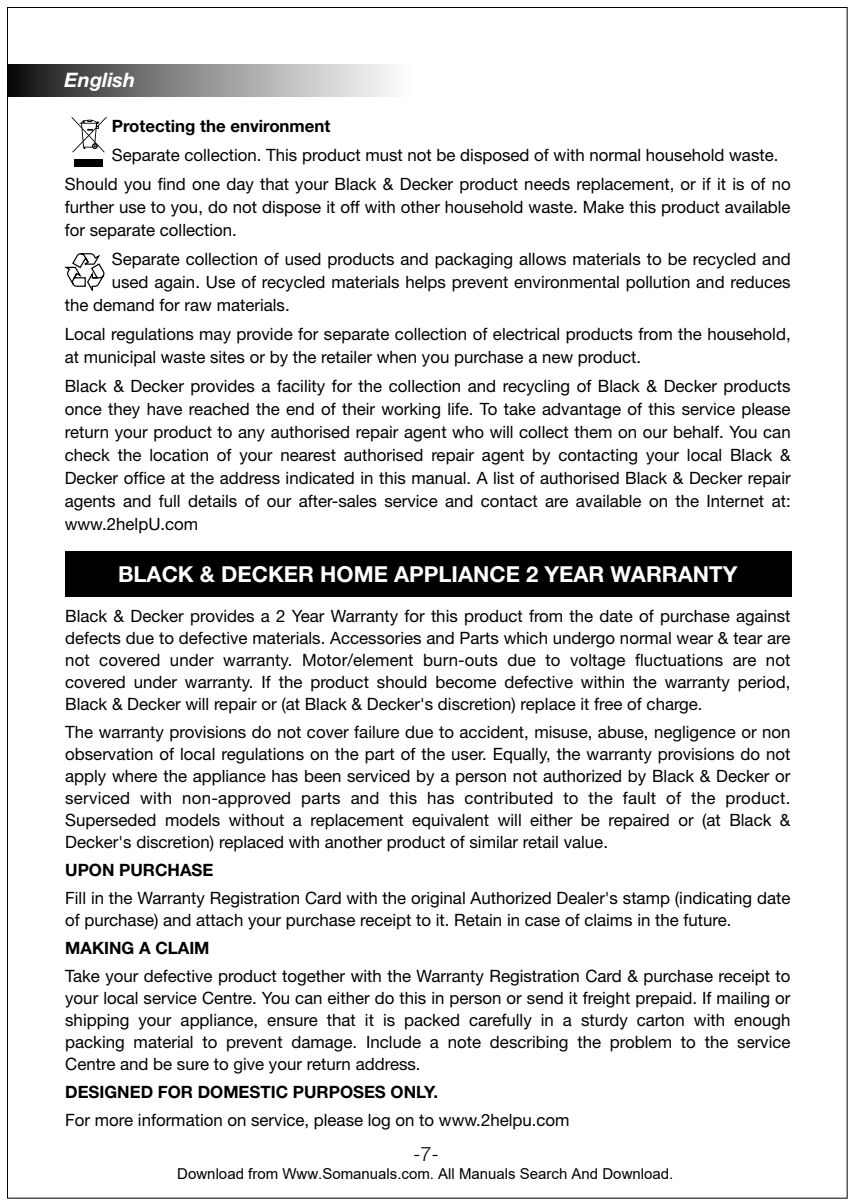
<style>
.page{position:relative;width:851px;height:1202px;background:#fff}
.page>*{position:absolute;margin:0;border:0;box-sizing:border-box;transform-origin:0 0}
.t1{font:700 22px "Helvetica Neue";color:#fff}
.t2{font:italic 700 20px "Helvetica Neue";color:#fff}
.t3{font:300 20px "Helvetica Neue";color:#000}
.t4{font:17px/22px "Helvetica Neue";color:#000;text-align:justify}
.t5{font:700 17px "Helvetica Neue";color:#000}
.t6{font:15px "Arial";color:#000}
</style>
<div class="page">
<svg style="left:9px;top:64px;width:381px;height:32px;background:#8a8a8a"></svg>
<div style="left:65px;top:551px;width:726px;height:46px;background:#000"></div>
<svg style="left:64px;top:253px;width:41px;height:38px"></svg>
<svg style="left:72px;top:117px;width:34px;height:36px"></svg>
<div style="left:75px;top:159px;width:28px;height:8px;background:#000"></div>
<p class="t2" style="left:64px;top:72px;width:72px">English</p>
<p class="t5" style="left:112px;top:120px;width:220px">Protecting the environment</p>
<p class="t4" style="left:65px;top:142px;width:727px;line-height:29px;text-indent:47px">Separate collection. This product must not be disposed of with normal household waste.<br>Should you find one day that your Black &amp; Decker product needs replacement, or if it is of no</p>
<p class="t4" style="left:65px;top:197px;width:727px;line-height:23px">further use to you, do not dispose it off with other household waste. Make this product available for separate collection.</p>
<p class="t4" style="left:112px;top:250px;width:680px">Separate collection of used products and packaging allows materials to be recycled and</p>
<p class="t4" style="left:112px;top:273px;width:680px">used again. Use of recycled materials helps prevent environmental pollution and reduces</p>
<p class="t4" style="left:65px;top:296px;width:226px">the demand for raw materials.</p>
<p class="t4" style="left:65px;top:324px;width:727px;line-height:23px">Local regulations may provide for separate collection of electrical products from the household, at municipal waste sites or by the retailer when you purchase a new product.</p>
<p class="t4" style="left:65px;top:376px;width:727px;line-height:23px">Black &amp; Decker provides a facility for the collection and recycling of Black &amp; Decker products once they have reached the end of their working life. To take advantage of this service please return your product to any authorised repair agent who will collect them on our behalf. You can check the location of your nearest authorised repair agent by contacting your local Black &amp; Decker office at the address indicated in this manual. A list of authorised Black &amp; Decker repair agents and full details of our after-sales service and contact are available on the Internet at: www.2helpU.com</p>
<p class="t1" style="left:118px;top:567px;width:620px">BLACK &amp; DECKER HOME APPLIANCE 2 YEAR WARRANTY</p>
<p class="t4" style="left:65px;top:606px;width:726px">Black &amp; Decker provides a 2 Year Warranty for this product from the date of purchase against defects due to defective materials. Accessories and Parts which undergo normal wear &amp; tear are not covered under warranty. Motor/element burn-outs due to voltage fluctuations are not covered under warranty. If the product should become defective within the warranty period, Black &amp; Decker will repair or (at Black &amp; Decker's discretion) replace it free of charge.</p>
<p class="t4" style="left:65px;top:722px;width:726px">The warranty provisions do not cover failure due to accident, misuse, abuse, negligence or non observation of local regulations on the part of the user. Equally, the warranty provisions do not apply where the appliance has been serviced by a person not authorized by Black &amp; Decker or serviced with non-approved parts and this has contributed to the fault of the product.<br>Superseded models without a replacement equivalent will either be repaired or (at Black &amp; Decker's discretion) replaced with another product of similar retail value.</p>
<p class="t5" style="left:65px;top:863px;width:150px">UPON PURCHASE</p>
<p class="t4" style="left:65px;top:888px;width:726px">Fill in the Warranty Registration Card with the original Authorized Dealer's stamp (indicating date of purchase) and attach your purchase receipt to it. Retain in case of claims in the future.</p>
<p class="t5" style="left:65px;top:941px;width:146px">MAKING A CLAIM</p>
<p class="t4" style="left:65px;top:966px;width:726px">Take your defective product together with the Warranty Registration Card &amp; purchase receipt to your local service Centre. You can either do this in person or send it freight prepaid. If mailing or shipping your appliance, ensure that it is packed carefully in a sturdy carton with enough packing material to prevent damage. Include a note describing the problem to the service Centre and be sure to give your return address.</p>
<p class="t5" style="left:65px;top:1085px;width:374px">DESIGNED FOR DOMESTIC PURPOSES ONLY.</p>
<p class="t4" style="left:65px;top:1110px;width:506px">For more information on service, please log on to www.2helpu.com</p>
<p class="t3" style="left:413px;top:1147px;width:27px">-7-</p>
<p class="t6" style="left:177px;top:1165px;width:497px">Download from Www.Somanuals.com. All Manuals Search And Download.</p>
</div>
